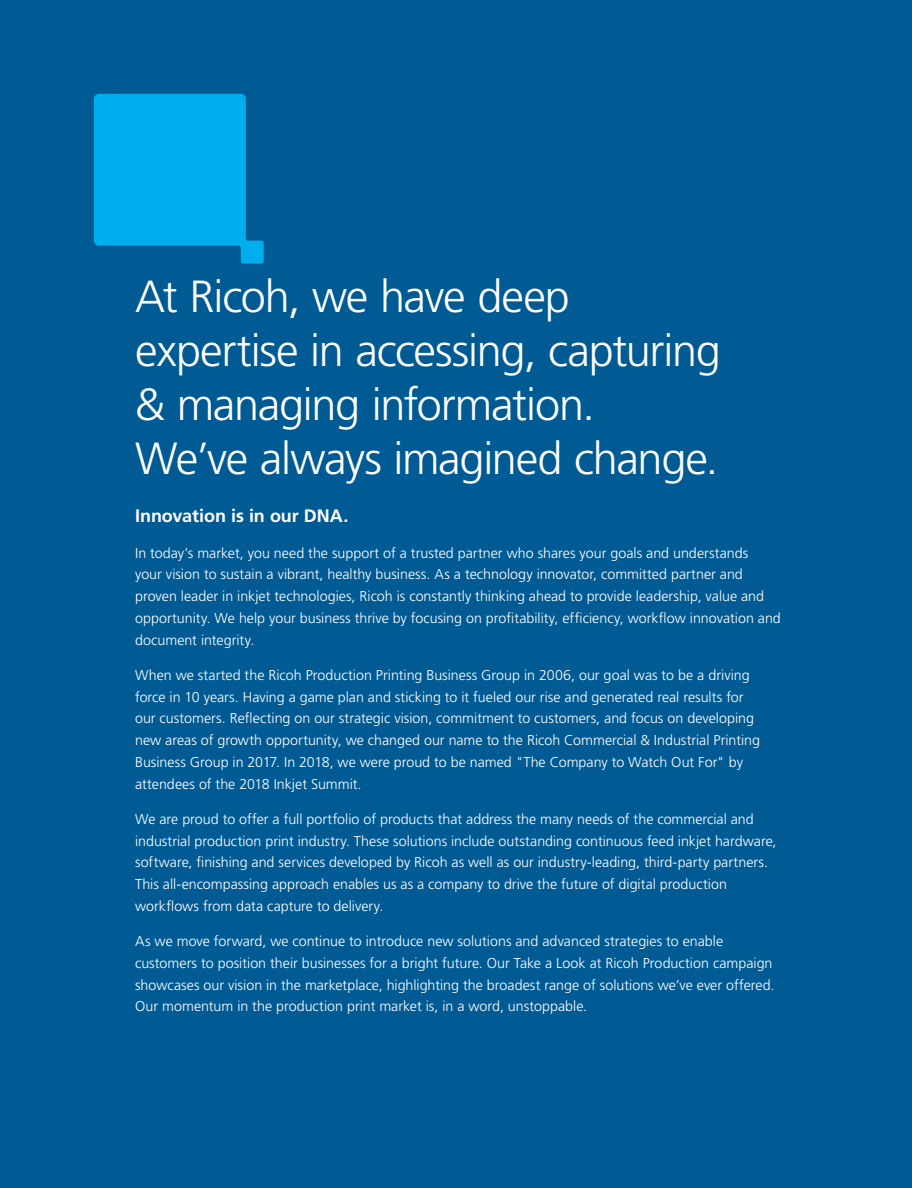
<style>
.page{position:relative;width:912px;height:1188px;background:#fff}
.page>*{position:absolute;margin:0;border:0;box-sizing:border-box;transform-origin:0 0}
.t1{font:300 45px/54px "Frutiger LT Std";letter-spacing:-.03em;color:#fff}
.t2{font:700 18px "Frutiger LT Std";letter-spacing:-.005em;color:#fff}
.t3{font:300 14.25px/21.8px "Frutiger LT Std";color:#fff}
</style>
<div class="page">
<div style="left:0;top:0;width:911px;height:1188px;background:#005b94"></div>
<hr style="left:911px;top:871px;width:1px;height:317px;background:#efeeed">
<img style="left:911px;top:871px;width:1px;height:313px">
<svg style="left:94px;top:94px;width:170px;height:170px"></svg>
<h1 class="t1" style="left:135px;top:270px;width:587px">At Ricoh, we have deep expertise in accessing, capturing &amp; managing information.<br>We’ve always imagined change.</h1>
<p class="t2" style="left:135px;top:506px;width:215px">Innovation is in our DNA.</p>
<p class="t3" style="left:135px;top:542px;width:647px">In today’s market, you need the support of a trusted partner who shares your goals and understands<br>your vision to sustain a vibrant, healthy business. As a technology innovator, committed partner and proven leader in inkjet technologies, Ricoh is constantly thinking ahead to provide leadership, value and opportunity. We help your business thrive by focusing on profitability, efficiency, workflow innovation and document integrity.</p>
<p class="t3" style="left:135px;top:664px;width:626px">When we started the Ricoh Production Printing Business Group in 2006, our goal was to be a driving force in 10 years. Having a game plan and sticking to it fueled our rise and generated real results for our customers. Reflecting on our strategic vision, commitment to customers, and focus on developing new areas of growth opportunity, we changed our name to the Ricoh Commercial &amp; Industrial Printing Business Group in 2017. In 2018, we were proud to be named "The Company to Watch Out For" by attendees of the 2018 Inkjet Summit.</p>
<p class="t3" style="left:135px;top:808px;width:642px">We are proud to offer a full portfolio of products that address the many needs of the commercial and industrial production print industry. These solutions include outstanding continuous feed inkjet hardware, software, finishing and services developed by Ricoh as well as our industry-leading, third-party partners.<br>This all-encompassing approach enables us as a company to drive the future of digital production workflows from data capture to delivery.</p>
<p class="t3" style="left:135px;top:931px;width:640px">As we move forward, we continue to introduce new solutions and advanced strategies to enable customers to position their businesses for a bright future. Our Take a Look at Ricoh Production campaign showcases our vision in the marketplace, highlighting the broadest range of solutions we’ve ever offered.<br>Our momentum in the production print market is, in a word, unstoppable.</p>
</div>
